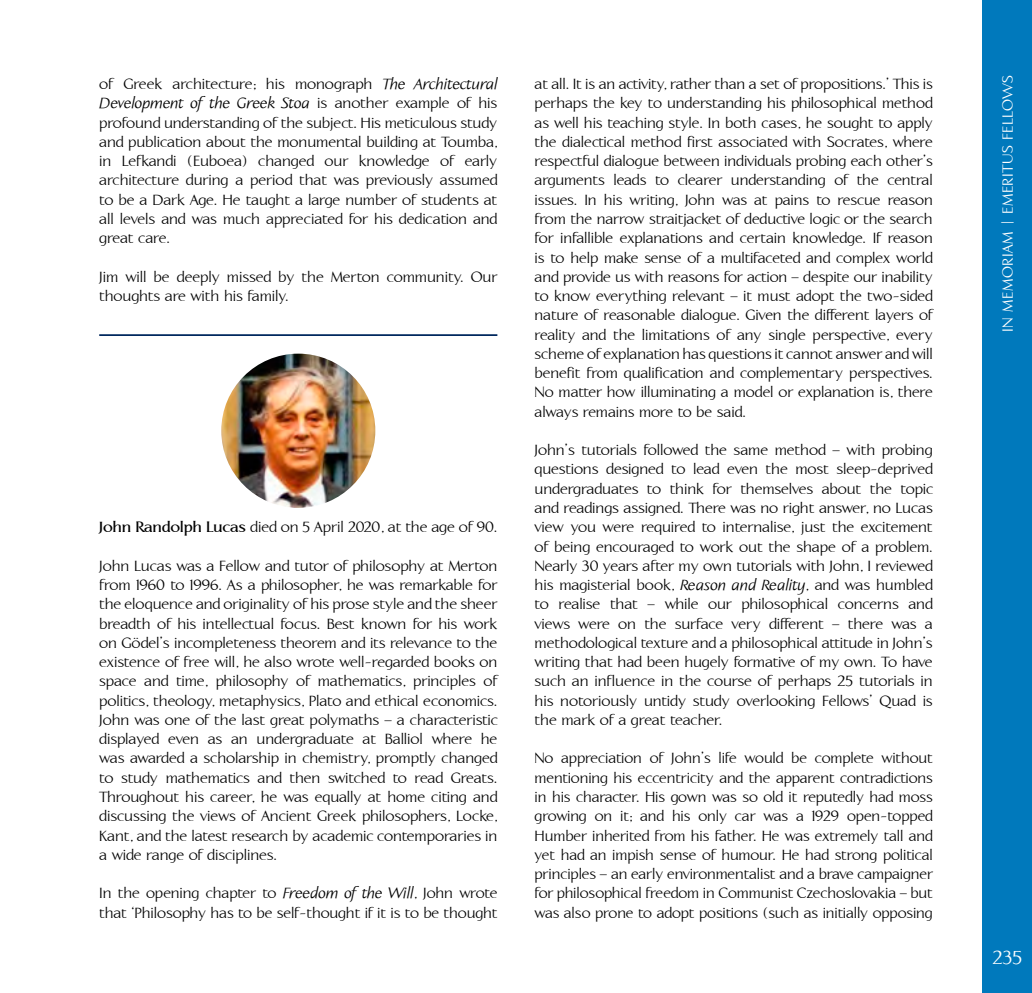
<style>
.page{position:relative;width:1032px;height:993px;background:#fff}
.page>*{position:absolute;margin:0;border:0;box-sizing:border-box;transform-origin:0 0}
.t1{font:24.5px "Aperto";color:#fff}
.Body_Justified{font:19.25px/19.2px "Aperto";letter-spacing:-.005em;color:#000;text-align:justify}
.Body_In_Memoriam_Pic{font:19.25px "Aperto";letter-spacing:-.005em;color:#000}
.Page_Info_R{font:19.25px "Aperto";letter-spacing:.025em;color:#fff}
.s1{font-style:italic}
.s2{font-weight:700}
</style>
<div class="page">
<div style="left:982px;top:0;width:50px;height:992px;background:#0079bc"></div>
<hr style="left:99px;top:334px;width:398px;height:2px;background:#00285e">
<img style="left:221px;top:353px;width:154px;height:154px;border-radius:77px">
<p class="Body_Justified" style="left:99px;top:75px;width:400px">of Greek architecture; his monograph <span class="s1">The Architectural Development of the Greek Stoa</span> is another example of his profound understanding of the subject. His meticulous study and publication about the monumental building at Toumba, in Lefkandi (Euboea) changed our knowledge of early architecture during a period that was previously assumed to be a Dark Age. He taught a large number of students at all levels and was much appreciated for his dedication and great care.</p>
<p class="Body_Justified" style="left:99px;top:267px;width:400px">Jim will be deeply missed by the Merton community. Our thoughts are with his family.</p>
<p class="Body_In_Memoriam_Pic" style="left:99px;top:518px;width:400px"><span class="s2">John Randolph Lucas</span> died on 5 April 2020, at the age of 90.</p>
<p class="Body_Justified" style="left:99px;top:556px;width:400px">John Lucas was a Fellow and tutor of philosophy at Merton from 1960 to 1996. As a philosopher, he was remarkable for the eloquence and originality of his prose style and the sheer breadth of his intellectual focus. Best known for his work on Gödel’s incompleteness theorem and its relevance to the existence of free will, he also wrote well-regarded books on space and time, philosophy of mathematics, principles of politics, theology, metaphysics, Plato and ethical economics.<br>John was one of the last great polymaths – a characteristic displayed even as an undergraduate at Balliol where he was awarded a scholarship in chemistry, promptly changed to study mathematics and then switched to read Greats.<br>Throughout his career, he was equally at home citing and discussing the views of Ancient Greek philosophers, Locke, Kant, and the latest research by academic contemporaries in a wide range of disciplines.</p>
<p class="Body_Justified" style="left:99px;top:883px;width:400px">In the opening chapter to <span class="s1">Freedom of the Will</span>, John wrote that ‘Philosophy has to be self-thought if it is to be thought</p>
<p class="Body_Justified" style="left:535px;top:75px;width:400px">at all. It is an activity, rather than a set of propositions.’ This is perhaps the key to understanding his philosophical method as well his teaching style. In both cases, he sought to apply the dialectical method first associated with Socrates, where respectful dialogue between individuals probing each other’s arguments leads to clearer understanding of the central issues. In his writing, John was at pains to rescue reason from the narrow straitjacket of deductive logic or the search for infallible explanations and certain knowledge. If reason is to help make sense of a multifaceted and complex world and provide us with reasons for action – despite our inability to know everything relevant – it must adopt the two-sided nature of reasonable dialogue. Given the different layers of reality and the limitations of any single perspective, every scheme of explanation has questions it cannot answer and will benefit from qualification and complementary perspectives.<br>No matter how illuminating a model or explanation is, there always remains more to be said.</p>
<p class="Body_Justified" style="left:535px;top:440px;width:400px">John’s tutorials followed the same method – with probing questions designed to lead even the most sleep-deprived undergraduates to think for themselves about the topic and readings assigned. There was no right answer, no Lucas view you were required to internalise, just the excitement of being encouraged to work out the shape of a problem.<br>Nearly 30 years after my own tutorials with John, I reviewed his magisterial book, <span class="s1">Reason and Reality</span>, and was humbled to realise that – while our philosophical concerns and views were on the surface very different – there was a methodological texture and a philosophical attitude in John’s writing that had been hugely formative of my own. To have such an influence in the course of perhaps 25 tutorials in his notoriously untidy study overlooking Fellows’ Quad is the mark of a great teacher.</p>
<p class="Body_Justified" style="left:535px;top:748px;width:400px">No appreciation of John’s life would be complete without mentioning his eccentricity and the apparent contradictions in his character. His gown was so old it reputedly had moss growing on it; and his only car was a 1929 open-topped Humber inherited from his father. He was extremely tall and yet had an impish sense of humour. He had strong political principles – an early environmentalist and a brave campaigner for philosophical freedom in Communist Czechoslovakia – but was also prone to adopt positions (such as initially opposing</p>
<p class="Page_Info_R" style="left:999px;top:332px;width:258px;rotate:-90deg">In Memoriam | EMERITUS FELLOWS</p>
<p class="t1" style="left:992px;top:946px;width:31px">235</p>
</div>
